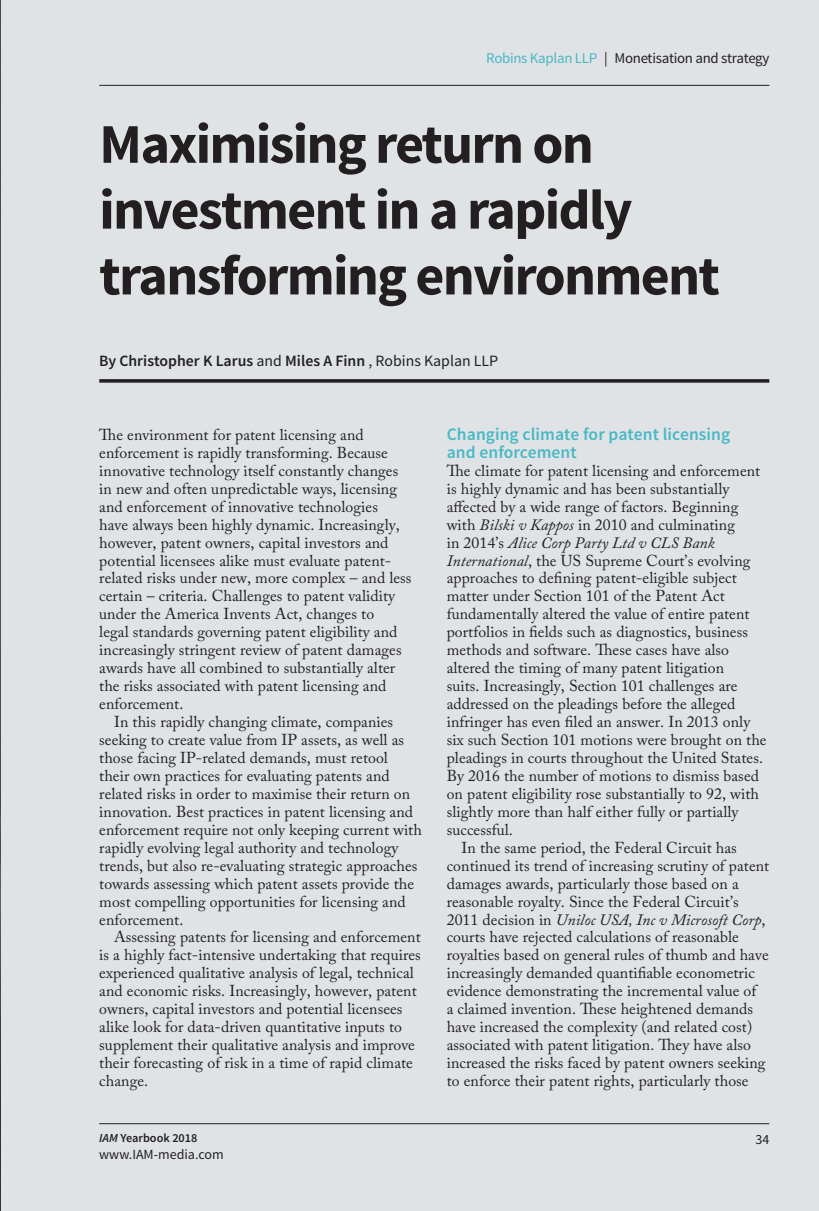
<style>
.page{position:relative;width:819px;height:1211px;background:#fff}
.page>*{position:absolute;margin:0;border:0;box-sizing:border-box;transform-origin:0 0}
.t1{font:700 56px/65.8px "Source Sans Pro";letter-spacing:-.03em;color:#231f20}
.t2{font:600 17.5px/17.8px "Source Sans Pro";letter-spacing:.005em;color:#49b8c5}
.t3{font:15.75px/18px "Adobe Caslon Pro";letter-spacing:.005em;color:#231f20}
.t4{font:italic 15.75px "Adobe Caslon Pro";letter-spacing:.005em;color:#231f20}
.t5{font:600 15.75px "Source Sans Pro";color:#231f20}
.t6{font:14.88px "Source Sans Pro";letter-spacing:-.02em;color:#231f20}
.t7{font:14px "Source Sans Pro";color:#231f20}
.t8{font:600 12.25px "Source Sans Pro";color:#231f20}
.s1{color:#49b8c5}
.s2{font-weight:400}
.s3{font-style:italic}
.s4{font-style:normal}
</style>
<div class="page">
<div style="left:0;top:0;width:819px;height:1210px;background:#dfe3e5"></div>
<hr style="left:99px;top:85px;width:670px;height:1px;background:#231f20">
<hr style="left:99px;top:379px;width:670px;height:3px;background:#231f20">
<hr style="left:99px;top:1123px;width:670px;height:1px;background:#231f20">
<hr style="left:0;top:0;width:1px;height:1210px;background:#625c57">
<p class="t6" style="left:486px;top:49px;width:285px"><span class="s1">Robins Kaplan LLP</span> | Monetisation and strategy</p>
<h1 class="t1" style="left:99px;top:113px;width:622px">Maximising return on investment in a rapidly transforming environment</h1>
<p class="t5" style="left:99px;top:351px;width:400px">By Christopher K Larus <span class="s2">and</span> Miles A Finn <span class="s2">, Robins Kaplan LLP</span></p>
<p class="t3" style="left:99px;top:425px;width:314px">The environment for patent licensing and enforcement is rapidly transforming. Because innovative technology itself constantly changes in new and often unpredictable ways, licensing and enforcement of innovative technologies<br>have always been highly dynamic. Increasingly, however, patent owners, capital investors and potential licensees alike must evaluate patent&shy;related risks under new, more complex – and less certain – criteria. Challenges to patent validity under the America Invents Act, changes to<br>legal standards governing patent eligibility and increasingly stringent review of patent damages awards have all combined to substantially alter the risks associated with patent licensing and enforcement.</p>
<p class="t3" style="left:99px;top:712px;width:324px;text-indent:15px">In this rapidly changing climate, companies seeking to create value from IP assets, as well as those facing IP-related demands, must retool their own practices for evaluating patents and related risks in order to maximise their return on innovation. Best practices in patent licensing and enforcement require not only keeping current with rapidly evolving legal authority and technology trends, but also re-evaluating strategic approaches towards assessing which patent assets provide the most compelling opportunities for licensing and enforcement.</p>
<p class="t3" style="left:99px;top:928px;width:323px;text-indent:15px">Assessing patents for licensing and enforcement is a highly fact-intensive undertaking that requires experienced qualitative analysis of legal, technical and economic risks. Increasingly, however, patent owners, capital investors and potential licensees alike look for data-driven quantitative inputs to supplement their qualitative analysis and improve their forecasting of risk in a time of rapid climate change.</p>
<p class="t8" style="left:99px;top:1130px;width:100px"><span class="s3">IAM</span> Yearbook 2018</p>
<p class="t7" style="left:99px;top:1146px;width:126px">www.IAM-media.com</p>
<p class="t2" style="left:446px;top:425px;width:285px">Changing climate for patent licensing and enforcement</p>
<p class="t3" style="left:446px;top:461px;width:315px">The climate for patent licensing and enforcement</p>
<p class="t3" style="left:446px;top:479px;width:284px">is highly dynamic and has been substantially</p>
<p class="t3" style="left:446px;top:497px;width:293px">affected by a wide range of factors. Beginning</p>
<p class="t3" style="left:446px;top:515px;width:290px">with <span class="s3">Bilski v Kappos</span> in 2010 and culminating</p>
<p class="t4" style="left:446px;top:533px;width:269px"><span class="s4">in 2014’s</span> Alice Corp Party Ltd v CLS Bank</p>
<p class="t3" style="left:446px;top:551px;width:305px"><span class="s3">International</span>, the US Supreme Court’s evolving</p>
<p class="t3" style="left:446px;top:569px;width:291px">approaches to defining patent-eligible subject</p>
<p class="t3" style="left:446px;top:587px;width:279px">matter under Section 101 of the Patent Act</p>
<p class="t3" style="left:446px;top:605px;width:304px">fundamentally altered the value of entire patent</p>
<p class="t3" style="left:446px;top:623px;width:303px">portfolios in fields such as diagnostics, business</p>
<p class="t3" style="left:446px;top:641px;width:284px">methods and software. These cases have also</p>
<p class="t3" style="left:446px;top:658px;width:279px">altered the timing of many patent litigation</p>
<p class="t3" style="left:446px;top:676px;width:292px">suits. Increasingly, Section 101 challenges are</p>
<p class="t3" style="left:446px;top:694px;width:290px">addressed on the pleadings before the alleged</p>
<p class="t3" style="left:446px;top:712px;width:305px">infringer has even filed an answer. In 2013 only</p>
<p class="t3" style="left:446px;top:730px;width:321px">six such Section 101 motions were brought on the</p>
<p class="t3" style="left:446px;top:748px;width:318px">pleadings in courts throughout the United States.</p>
<p class="t3" style="left:446px;top:766px;width:314px">By 2016 the number of motions to dismiss based</p>
<p class="t3" style="left:446px;top:784px;width:314px">on patent eligibility rose substantially to 92, with</p>
<p class="t3" style="left:446px;top:802px;width:293px">slightly more than half either fully or partially</p>
<p class="t3" style="left:446px;top:820px;width:68px">successful.</p>
<p class="t3" style="left:461px;top:838px;width:277px">In the same period, the Federal Circuit has</p>
<p class="t3" style="left:446px;top:856px;width:324px">continued its trend of increasing scrutiny of patent</p>
<p class="t3" style="left:446px;top:874px;width:293px">damages awards, particularly those based on a</p>
<p class="t3" style="left:446px;top:892px;width:293px">reasonable royalty. Since the Federal Circuit’s</p>
<p class="t4" style="left:446px;top:909px;width:320px"><span class="s4">2011 decision in</span> Uniloc USA, Inc v Microsoft Corp<span class="s4">,</span></p>
<p class="t3" style="left:446px;top:928px;width:293px">courts have rejected calculations of reasonable</p>
<p class="t3" style="left:446px;top:945px;width:323px">royalties based on general rules of thumb and have</p>
<p class="t3" style="left:446px;top:963px;width:309px">increasingly demanded quantifiable econometric</p>
<p class="t3" style="left:446px;top:981px;width:311px">evidence demonstrating the incremental value of</p>
<p class="t3" style="left:446px;top:999px;width:308px">a claimed invention. These heightened demands</p>
<p class="t3" style="left:446px;top:1017px;width:307px">have increased the complexity (and related cost)</p>
<p class="t3" style="left:446px;top:1035px;width:306px">associated with patent litigation. They have also</p>
<p class="t3" style="left:446px;top:1053px;width:320px">increased the risks faced by patent owners seeking</p>
<p class="t3" style="left:446px;top:1071px;width:303px">to enforce their patent rights, particularly those</p>
<p class="t7" style="left:755px;top:1130px;width:15px">34</p>
</div>
